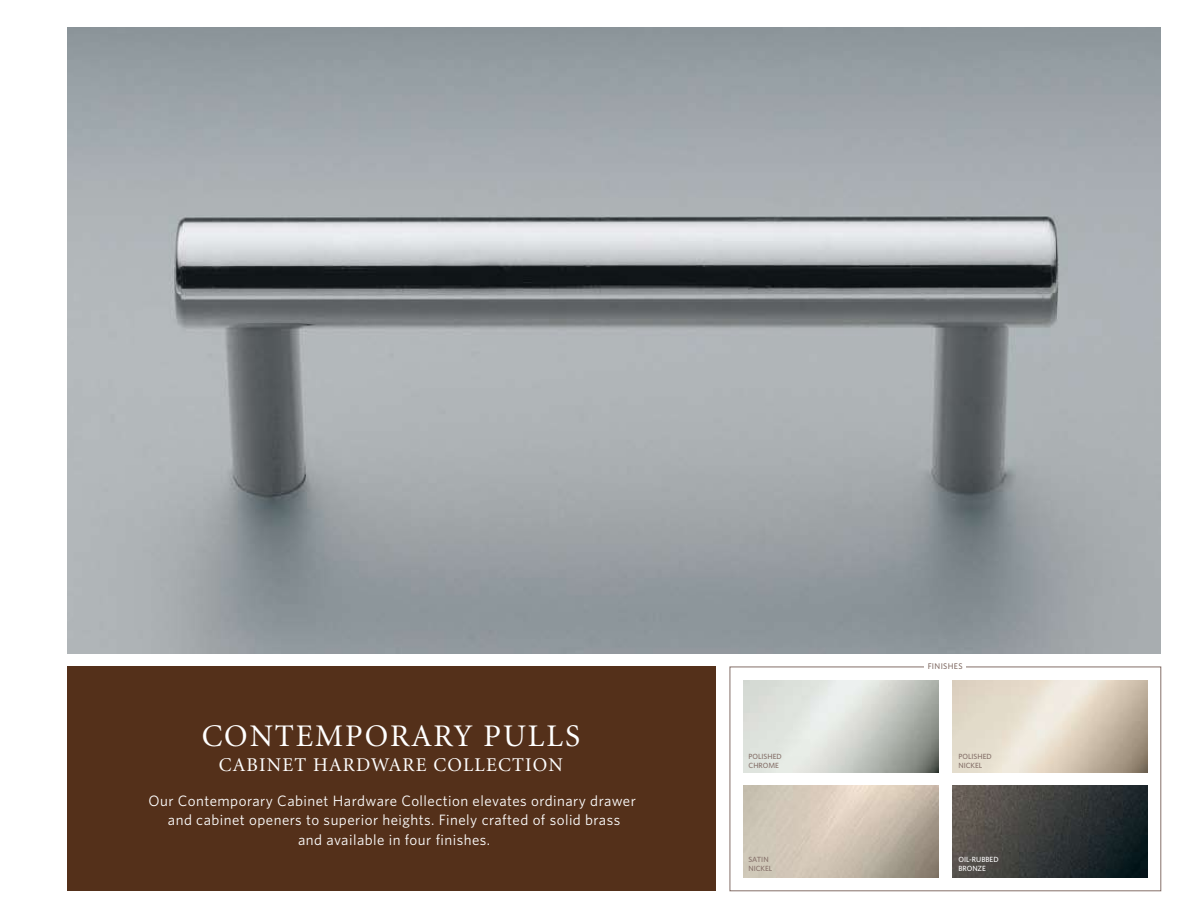
<style>
.page{position:relative;width:1188px;height:918px;background:#fff}
.page>*{position:absolute;margin:0;border:0;box-sizing:border-box;transform-origin:0 0}
.t1{font:31.5px "Minion";letter-spacing:.06em;color:#fff}
.t2{font:19.5px "Minion";letter-spacing:.06em;color:#fff}
.t3{font:15px/19.5px "Whitney";letter-spacing:.03em;color:#fff;text-align:center}
.t4{font:500 8.25px "Whitney";letter-spacing:.04em;color:#846f68}
.t5{font:500 7.5px/9px "Whitney";color:#846f68}
.t6{font:500 7.5px/9px "Whitney";color:#fff}
</style>
<div class="page">
<div style="left:730px;top:667px;width:431px;height:224px;border:1px solid #846f68"></div>
<img style="left:743px;top:680px;width:196px;height:92px">
<img style="left:952px;top:680px;width:196px;height:92px">
<img style="left:743px;top:786px;width:196px;height:92px">
<img style="left:952px;top:786px;width:196px;height:92px">
<div style="left:924px;top:662px;width:42px;height:10px;background:#fff"></div>
<div style="left:68px;top:667px;width:648px;height:224px;background:#54301a"></div>
<img style="left:68px;top:27px;width:1093px;height:626px">
<h1 class="t1" style="left:202px;top:720px;width:380px">CONTEMPORARY PULLS</h1>
<h2 class="t2" style="left:219px;top:755px;width:110px">CABINET HARDWARE</h2>
<h2 class="t2" style="left:433px;top:755px;width:14px">COLLECTION</h2>
<p class="t3" style="left:149px;top:790px;width:489px">Our Contemporary Cabinet Hardware Collection elevates ordinary drawer and cabinet openers to superior heights. Finely crafted of solid brass<br>and available in four finishes.</p>
<p class="t4" style="left:928px;top:661px;width:36px">FINISHES</p>
<p class="t5" style="left:748px;top:752px;width:18px">POLISHED<br>CHR</p>
<p class="t5" style="left:763px;top:761px;width:12px">OME</p>
<p class="t5" style="left:958px;top:752px;width:26px">POLISHED<br>NICKEL</p>
<p class="t5" style="left:748px;top:855px;width:25px">SATIN<br>NICKEL</p>
<p class="t6" style="left:958px;top:855px;width:28px">OI L-RUBBED<br>BRONZE</p>
</div>
